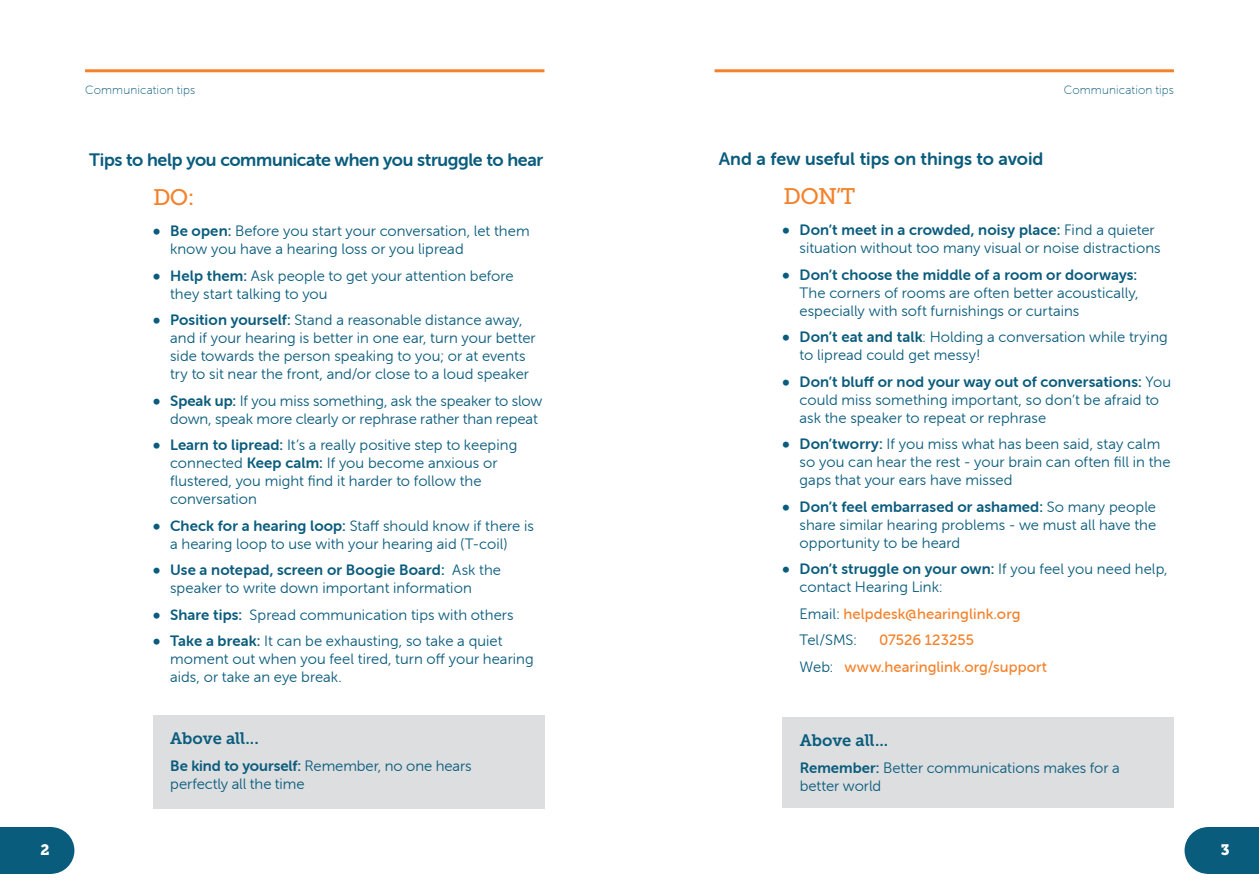
<style>
.page{position:relative;width:1259px;height:893px;background:#fff}
.page>*{position:absolute;margin:0;border:0;box-sizing:border-box;transform-origin:0 0}
.t1{font:22.5px "Museo Slab 500";color:#f4822b}
.t2{font:18px "Museo Sans Rounded 700";letter-spacing:-.02em;color:#0a5c7d}
.t3{font:18px "Museo Sans Rounded 700";color:#0a5c7d}
.t4{font:16.5px "Museo Slab 700";letter-spacing:-.005em;color:#0a5c7d}
.t5{font:15px/18px "Museo Sans Rounded 300";letter-spacing:.005em;color:#0a5c7d}
.t6{font:15px "Museo Sans Rounded 500";letter-spacing:.005em;color:#f4822b}
.t7{font:15px "Museo Slab 900";color:#fff}
.t8{font:12px "Museo Sans Rounded 100";letter-spacing:.015em;color:#0a5c7d}
.s1{font-family:"Museo Slab"}
.s2{font-family:"Museo Sans Rounded 700"}
.s3{font-family:"Museo Sans Rounded 300";color:#0a5c7d}
</style>
<div class="page">
<div style="left:28px;top:827px;width:46px;height:47px;background:#0a5c7d;border-radius:50%"></div>
<div style="left:0;top:827px;width:51px;height:47px;background:#0a5c7d"></div>
<div style="left:1184px;top:827px;width:47px;height:47px;background:#0a5c7d;border-radius:50%"></div>
<div style="left:1208px;top:827px;width:51px;height:47px;background:#0a5c7d"></div>
<hr style="left:85px;top:69px;width:459px;height:3px;background:#f4822b">
<hr style="left:714px;top:69px;width:460px;height:3px;background:#f4822b">
<div style="left:783px;top:717px;width:391px;height:91px;background:#dddee0"></div>
<div style="left:153px;top:715px;width:391px;height:93px;background:#dddee0"></div>
<p class="t8" style="left:85px;top:84px;width:112px">Communication tips</p>
<p class="t8" style="left:1063px;top:84px;width:112px">Communication tips</p>
<p class="t2" style="left:89px;top:149px;width:455px">Tips to help you communicate when you struggle to hear</p>
<p class="t1" style="left:153px;top:185px;width:43px">DO:</p>
<p class="t5" style="left:170px;top:222px;width:361px;text-indent:-17px"><span class="s1">•</span> <span class="s2">Be open:</span> Before you start your conversation, let them know you have a hearing loss or you lipread</p>
<p class="t5" style="left:170px;top:267px;width:345px;text-indent:-17px"><span class="s1">•</span> <span class="s2">Help them:</span> Ask people to get your attention before they start talking to you</p>
<p class="t5" style="left:170px;top:311px;width:367px;text-indent:-17px"><span class="s1">•</span> <span class="s2">Position yourself:</span> Stand a reasonable distance away, and if your hearing is better in one ear, turn your better side towards the person speaking to you; or at events try to sit near the front, and/or close to a loud speaker</p>
<p class="t5" style="left:170px;top:392px;width:374px;text-indent:-17px"><span class="s1">•</span> <span class="s2">Speak up:</span> If you miss something, ask the speaker to slow down, speak more clearly or rephrase rather than repeat</p>
<p class="t5" style="left:170px;top:436px;width:349px;text-indent:-17px"><span class="s1">•</span> <span class="s2">Learn to lipread:</span> It’s a really positive step to keeping connected <span class="s2">Keep calm:</span> If you become anxious or flustered, you might find it harder to follow the conversation</p>
<p class="t5" style="left:170px;top:517px;width:365px;text-indent:-17px"><span class="s1">•</span> <span class="s2">Check for a hearing loop:</span> Staff should know if there is a hearing loop to use with your hearing aid (T-coil)</p>
<p class="t5" style="left:170px;top:561px;width:332px;text-indent:-17px"><span class="s1">•</span> <span class="s2">Use a notepad, screen or Boogie Board:</span> Ask the speaker to write down important information</p>
<p class="t5" style="left:153px;top:606px;width:362px"><span class="s1">•</span> <span class="s2">Share tips:</span> Spread communication tips with others</p>
<p class="t5" style="left:170px;top:632px;width:365px;text-indent:-17px"><span class="s1">•</span> <span class="s2">Take a break:</span> It can be exhausting, so take a quiet moment out when you feel tired, turn off your hearing aids, or take an eye break.</p>
<p class="t4" style="left:170px;top:729px;width:90px">Above all...</p>
<p class="t5" style="left:170px;top:757px;width:303px"><span class="s2">Be kind to yourself:</span> Remember, no one hears perfectly all the time</p>
<p class="t3" style="left:719px;top:148px;width:326px">And a few useful tips on things to avoid</p>
<p class="t1" style="left:783px;top:184px;width:73px">DON’T</p>
<p class="t5" style="left:799px;top:221px;width:362px;text-indent:-17px"><span class="s1">•</span> <span class="s2">Don’t meet in a crowded, noisy place:</span> Find a quieter situation without too many visual or noise distractions</p>
<p class="t5" style="left:799px;top:266px;width:340px;text-align:justify;text-indent:-17px"><span class="s1">•</span> <span class="s2">Don’t choose the middle of a room or doorways:<br></span>The corners of rooms are often better acoustically, especially with soft furnishings or curtains</p>
<p class="t5" style="left:799px;top:328px;width:370px;text-indent:-17px"><span class="s1">•</span> <span class="s2">Don’t eat and talk</span>: Holding a conversation while trying to lipread could get messy!</p>
<p class="t5" style="left:799px;top:373px;width:373px;text-indent:-17px"><span class="s1">•</span> <span class="s2">Don’t bluff or nod your way out of conversations:</span> You could miss something important, so don’t be afraid to ask the speaker to repeat or rephrase</p>
<p class="t5" style="left:799px;top:435px;width:372px;text-indent:-17px"><span class="s1">•</span> <span class="s2">Don’tworry:</span> If you miss what has been said, stay calm so you can hear the rest - your brain can often fill in the gaps that your ears have missed</p>
<p class="t5" style="left:799px;top:498px;width:358px;text-align:justify;text-indent:-17px"><span class="s1">•</span> <span class="s2">Don’t feel embarrased or ashamed:</span> So many people share similar hearing problems - we must all have the opportunity to be heard</p>
<p class="t5" style="left:799px;top:560px;width:369px;text-indent:-17px"><span class="s1">•</span> <span class="s2">Don’t struggle on your own:</span> If you feel you need help, contact Hearing Link:</p>
<p class="t6" style="left:799px;top:605px;width:222px"><span class="s3">Email:</span> helpdesk@hearinglink.org</p>
<p class="t5" style="left:799px;top:631px;width:58px">Tel/SMS:</p>
<p class="t6" style="left:879px;top:632px;width:96px">07526 123255</p>
<p class="t6" style="left:799px;top:658px;width:249px"><span class="s3">Web:</span> www.hearinglink.org/support</p>
<p class="t4" style="left:800px;top:731px;width:90px">Above all...</p>
<p class="t5" style="left:800px;top:759px;width:321px"><span class="s2">Remember:</span> Better communications makes for a better world</p>
<p class="t7" style="left:41px;top:841px;width:11px">2</p>
<p class="t7" style="left:1221px;top:841px;width:10px">3</p>
</div>
